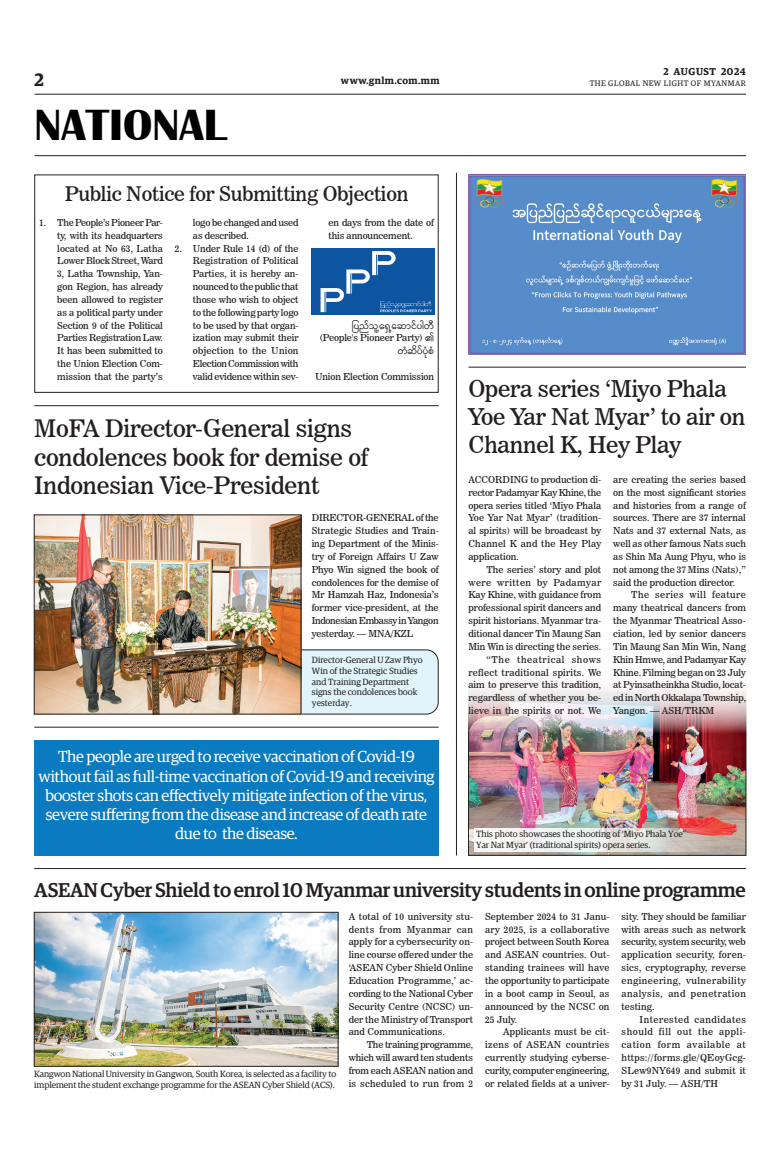
<style>
.page{position:relative;width:773px;height:1152px;background:#fff}
.page>*{position:absolute;margin:0;border:0;box-sizing:border-box;transform-origin:0 0}
.t1{font:700 45px "Britannic";color:#000001}
._3_Clm_Head_copy{font:24px/28.8px "News 706 BT Roman C";letter-spacing:-.01em;color:#231f20}
._2_Clm_Head{font:23px/27.6px "News 706 BT Roman C";letter-spacing:-.01em;color:#231f20}
._2_Clm_Head-2{font:500 20px "Guardian Egyp";letter-spacing:-.01em;color:#231f20}
._2_Clm_Head-3{font:20px "News 706 BT Roman C";letter-spacing:-.01em;color:#231f20}
.t2{font:600 18px "Guardian Egyp";color:#231f20}
.Brief_2nd_Body{font:16px/19.2px "Guardian Egyp";letter-spacing:-.02em;color:#fff;text-align:center}
.t3{font:600 10px "Guardian Egyp";letter-spacing:.05em;color:#231f20}
._2nd_Body{font:9.5px/12.9px "News 706 BT Roman C";color:#231f20;text-align:justify}
.Normal_Para{font:9.5px/12.8px "News 706 BT Roman C";color:#231f20;text-align:justify}
._2nd_Body-2{font:9.5px/12.9px "News 706 BT Roman C";letter-spacing:-.02em;color:#231f20}
._2nd_Body-3{font:9.5px "Pyidaungsu";color:#231f20}
.t4{font:9px/10.8px "Guardian Egyp";color:#231f20}
.t5{font:8px "Guardian Egyp";letter-spacing:.06em;color:#231f20}
.s1{font-family:"Pyidaungsu"}
</style>
<div class="page">
<hr style="left:35px;top:94px;width:711px;height:1px;background:#231f20">
<hr style="left:35px;top:155px;width:711px;height:1px;background:#231f20">
<div style="left:248px;top:650px;width:190px;height:64px;background:#e1f4fc;border-radius:12px"></div>
<div style="left:248px;top:650px;width:190px;height:64px;border:1px solid #231f20;border-radius:12px"></div>
<img style="left:470px;top:687px;width:274px;height:166px">
<div style="left:34px;top:740px;width:404px;height:115px;background:#0b7bc1"></div>
<img style="left:468px;top:175px;width:278px;height:180px">
<div style="left:34px;top:174px;width:404px;height:219px;border:1px solid #231f20"></div>
<img style="left:36px;top:517px;width:263px;height:195px">
<div style="left:34px;top:515px;width:267px;height:199px;border:1px solid #231f20"></div>
<img style="left:36px;top:914px;width:300px;height:150px">
<div style="left:34px;top:912px;width:304px;height:154px;border:1px solid #231f20"></div>
<hr style="left:34px;top:727px;width:404px;height:1px;background:#231f20">
<hr style="left:34px;top:868px;width:712px;height:1px;background:#231f20">
<svg style="left:474px;top:828px;width:239px;height:24px"></svg>
<img style="left:312px;top:248px;width:122px;height:67px">
<hr style="left:34px;top:405px;width:404px;height:1px;background:#231f20">
<hr style="left:456px;top:173px;width:1px;height:682px;background:#231f20">
<hr style="left:468px;top:367px;width:278px;height:1px;background:#231f20">
<h3 class="t2" style="left:35px;top:67px;width:11px">2</h3>
<h1 class="t1" style="left:35px;top:100px;width:193px">NATIONAL</h1>
<p class="t3" style="left:663px;top:64px;width:84px">2 AUGUST 2024</p>
<p class="t3" style="left:341px;top:73px;width:100px">www.gnlm.com.mm</p>
<p class="t5" style="left:589px;top:78px;width:158px">THE GLOBAL NEW LIGHT OF MYANMAR</p>
<p class="_2_Clm_Head-3" style="left:65px;top:182px;width:345px">Public Notice for Submitting Objection</p>
<p class="_2nd_Body" style="left:57px;top:216px;width:107px;text-indent:-18px">1. The People’s Pioneer Par&shy;ty, with its headquarters located at No 63, Latha Lower Block Street, Ward 3, Latha Township, Yan&shy;gon Region, has already been allowed to register as a political party under Section 9 of the Political Parties Registration Law.<br>It has been submitted to the Union Election Com&shy;mission that the party’s</p>
<p class="_2nd_Body-2" style="left:193px;top:216px;width:107px">logo be changed and used as described.</p>
<p class="_2nd_Body" style="left:193px;top:242px;width:107px;text-indent:-18px">2. Under Rule 14 (d) of the Registration of Political Parties, it is hereby an&shy;nounced to the public that those who wish to object to the following party logo to be used by that organ&shy;ization may submit their objection to the Union Election Commission with valid evidence within sev-</p>
<p class="_2nd_Body" style="left:328px;top:216px;width:107px">en days from the date of this announcement.</p>
<p class="_2nd_Body-3" style="left:352px;top:320px;width:88px">ပြည်သူ့ရှေ့ဆောင်ပါတီ</p>
<p class="_2nd_Body" style="left:319px;top:332px;width:116px;text-align:right">(People's Pioneer Party) <span class="s1">၏ တံဆပိပ် ုံစံ</span></p>
<p class="_2nd_Body" style="left:315px;top:370px;width:120px">Union Election Commission</p>
<p class="_3_Clm_Head_copy" style="left:34px;top:414px;width:335px">MoFA Director-General signs condolences book for demise of<br>Indonesian Vice-President</p>
<p class="Normal_Para" style="left:312px;top:511px;width:128px">DIRECTOR-GENERAL of the Strategic Studies and Train&shy;ing Department of the Minis&shy;try of Foreign Affairs U Zaw Phyo Win signed the book of condolences for the demise of Mr Hamzah Haz, Indonesia’s former vice-president, at the Indonesian Embassy in Yangon yesterday. — MNA/KZL</p>
<p class="t4" style="left:312px;top:654px;width:112px">Director-General U Zaw Phyo<br>Win of the Strategic Studies and Training Department signs the condolences book yesterday.</p>
<p class="Brief_2nd_Body" style="left:38px;top:746px;width:397px">The people are urged to receive vaccination of Covid-19 without fail as full-time vaccination of Covid-19 and receiving booster shots can effectively mitigate infection of the virus, severe suffering from the disease and increase of death rate due to the disease.</p>
<p class="_2_Clm_Head" style="left:468px;top:375px;width:278px">Opera series ‘Miyo Phala<br>Yoe Yar Nat Myar’ to air on<br>Channel K, Hey Play</p>
<p class="Normal_Para" style="left:468px;top:473px;width:134px">ACCORDING to production di&shy;rector Padamyar Kay Khine, the opera series titled ‘Miyo Phala Yoe Yar Nat Myar’ (tradition&shy;al spirits) will be broadcast by Channel K and the Hey Play application.</p>
<p class="_2nd_Body" style="left:468px;top:563px;width:134px;text-indent:18px">The series’ story and plot were written by Padamyar Kay Khine, with guidance from professional spirit dancers and spirit historians. Myanmar tra&shy;ditional dancer Tin Maung San Min Win is directing the series.</p>
<p class="_2nd_Body" style="left:468px;top:653px;width:134px;text-indent:18px">“The theatrical shows reflect traditional spirits. We aim to preserve this tradition, regardless of whether you be&shy;lieve in the spirits or not. We</p>
<p class="_2nd_Body" style="left:613px;top:473px;width:134px">are creating the series based on the most significant stories and histories from a range of sources. There are 37 internal Nats and 37 external Nats, as well as other famous Nats such as Shin Ma Aung Phyu, who is not among the 37 Mins (Nats),” said the production director.</p>
<p class="_2nd_Body" style="left:613px;top:589px;width:134px;text-indent:18px">The series will feature many theatrical dancers from the Myanmar Theatrical Asso&shy;ciation, led by senior dancers Tin Maung San Min Win, Nang Khin Hmwe, and Padamyar Kay Khine. Filming began on 23 July at Pyinsatheinkha Studio, locat&shy;ed in North Okkalapa Township, Yangon. — ASH/TRKM</p>
<p class="t4" style="left:476px;top:828px;width:208px">This photo showcases the shooting of ‘Miyo Phala Yoe<br>Yar Nat Myar’ (traditional spirits) opera series.</p>
<p class="_2_Clm_Head-2" style="left:34px;top:876px;width:713px">ASEAN Cyber Shield to enrol 10 Myanmar university students in online programme</p>
<p class="t4" style="left:34px;top:1068px;width:303px">Kangwon National University in Gangwon, South Korea, is selected as a facility to implement the student exchange programme for the ASEAN Cyber Shield (ACS).</p>
<p class="Normal_Para" style="left:348px;top:910px;width:126px">A total of 10 university stu&shy;dents from Myanmar can apply for a cybersecurity on&shy;line course offered under the ‘ASEAN Cyber Shield Online Education Programme,’ ac&shy;cording to the National Cyber Security Centre (NCSC) un&shy;der the Ministry of Transport and Communications.</p>
<p class="_2nd_Body" style="left:348px;top:1038px;width:126px;text-indent:18px">The training programme, which will award ten students from each ASEAN nation and is scheduled to run from 2</p>
<p class="_2nd_Body" style="left:485px;top:910px;width:126px">September 2024 to 31 Janu&shy;ary 2025, is a collaborative project between South Korea and ASEAN countries. Out&shy;standing trainees will have the opportunity to participate in a boot camp in Seoul, as announced by the NCSC on 25 July.</p>
<p class="_2nd_Body" style="left:485px;top:1025px;width:126px;text-indent:18px">Applicants must be cit&shy;izens of ASEAN countries currently studying cyberse&shy;curity, computer engineering, or related fields at a univer-</p>
<p class="_2nd_Body" style="left:621px;top:910px;width:126px">sity. They should be familiar with areas such as network security, system security, web application security, foren&shy;sics, cryptography, reverse engineering, vulnerability analysis, and penetration testing.</p>
<p class="_2nd_Body" style="left:621px;top:1013px;width:126px;text-indent:18px">Interested candidates should fill out the appli&shy;cation form available at https://forms.gle/QEoyGcg-SLew9NY649 and submit it by 31 July. — ASH/TH</p>
</div>
